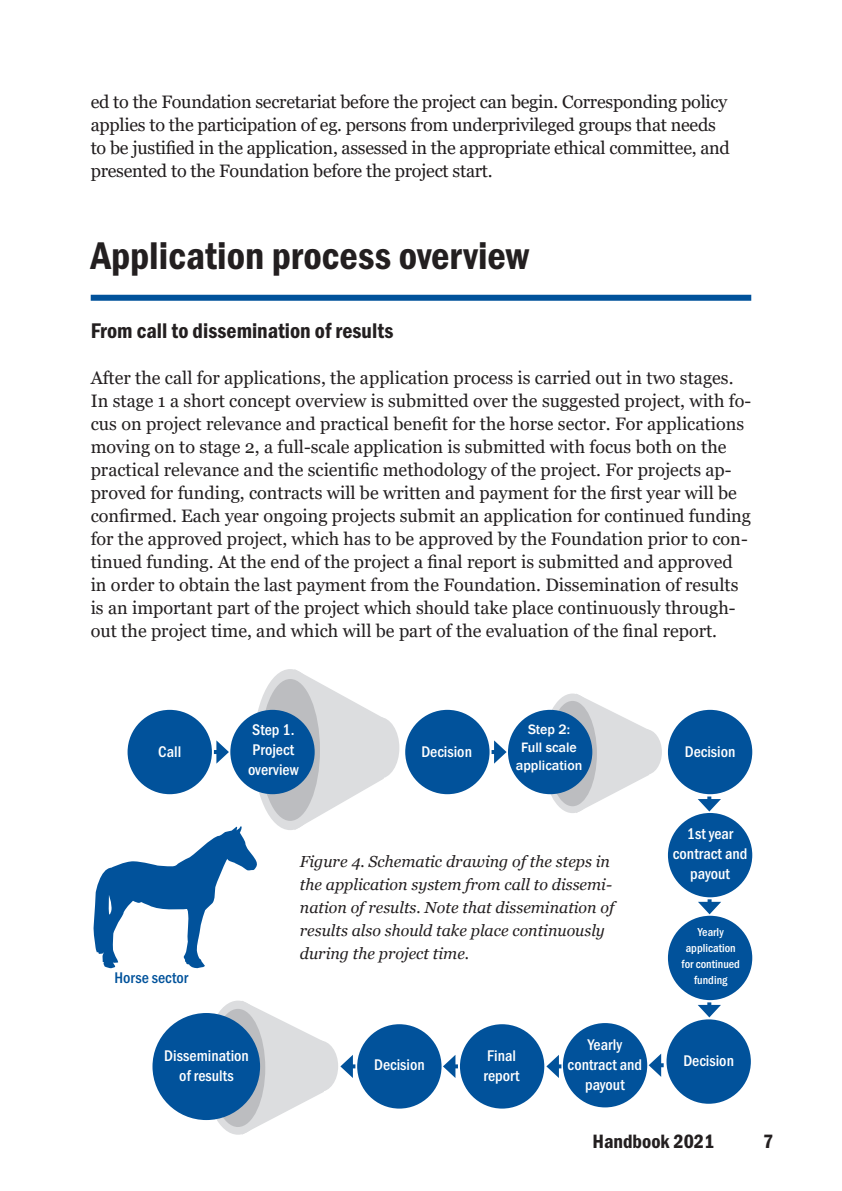
<style>
.page{position:relative;width:842px;height:1191px;background:#fff}
.page>*{position:absolute;margin:0;border:0;box-sizing:border-box;transform-origin:0 0}
.t1{font:40px "Franklin Gothic URW Con Dem";color:#231f20}
.t2{font:22px "Franklin Gothic URW Con Dem";color:#231f20}
.t3{font:20px "Franklin Gothic URW Con Dem";color:#231f20}
.t4{font:18px/23px "Georgia";color:#231f20}
.t5{font:18px/23px "Georgia";letter-spacing:-.015em;color:#211d1e}
.t6{font:italic 16px/23px "Georgia";color:#231f20}
.t7{font:500 16px/20px "Franklin Gothic URW Cond";color:#fff;text-align:center}
.t8{font:500 16px "Franklin Gothic URW Cond";color:#01529b}
.t9{font:500 14px/18px "Franklin Gothic";color:#fff;text-align:center}
.t10{font:500 12px/16px "Franklin Gothic URW Cond";color:#fff;text-align:center}
</style>
<div class="page">
<div style="left:253px;top:669px;width:74px;height:161px;background:#dcdddf;border-radius:50%"></div>
<div style="left:360px;top:717px;width:39px;height:61px;background:#dcdddf;border-radius:50%"></div>
<svg style="left:294px;top:669px;width:90px;height:161px"></svg>
<div style="left:260px;top:679px;width:60px;height:142px;background:#bcbdc0;border-radius:50%"></div>
<div style="left:91px;top:295px;width:660px;height:6px;background:#01529b"></div>
<div style="left:128px;top:710px;width:84px;height:84px;background:#01529b;border-radius:50%"></div>
<div style="left:230px;top:710px;width:85px;height:84px;background:#01529b;border-radius:50%"></div>
<div style="left:668px;top:813px;width:84px;height:84px;background:#01529b;border-radius:50%"></div>
<div style="left:668px;top:710px;width:84px;height:84px;background:#01529b;border-radius:50%"></div>
<svg style="left:214px;top:740px;width:15px;height:23px"></svg>
<div style="left:542px;top:693px;width:61px;height:120px;background:#dcdddf;border-radius:50%"></div>
<div style="left:629px;top:729px;width:33px;height:46px;background:#dcdddf;border-radius:50%"></div>
<svg style="left:576px;top:694px;width:73px;height:119px"></svg>
<div style="left:548px;top:701px;width:49px;height:105px;background:#bcbdc0;border-radius:50%"></div>
<div style="left:405px;top:710px;width:85px;height:84px;background:#01529b;border-radius:50%"></div>
<div style="left:508px;top:710px;width:84px;height:84px;background:#01529b;border-radius:50%"></div>
<svg style="left:492px;top:740px;width:15px;height:23px"></svg>
<svg style="left:698px;top:796px;width:23px;height:15px"></svg>
<div style="left:668px;top:915px;width:84px;height:85px;background:#01529b;border-radius:50%"></div>
<svg style="left:698px;top:899px;width:23px;height:15px"></svg>
<div style="left:666px;top:1019px;width:85px;height:84px;background:#01529b;border-radius:50%"></div>
<div style="left:563px;top:1023px;width:84px;height:84px;background:#01529b;border-radius:50%"></div>
<svg style="left:649px;top:1053px;width:15px;height:23px"></svg>
<div style="left:460px;top:1024px;width:84px;height:84px;background:#01529b;border-radius:50%"></div>
<div style="left:357px;top:1024px;width:84px;height:84px;background:#01529b;border-radius:50%"></div>
<svg style="left:443px;top:1055px;width:15px;height:23px"></svg>
<svg style="left:546px;top:1055px;width:15px;height:23px"></svg>
<div style="left:204px;top:1000px;width:68px;height:134px;background:#dcdddf;border-radius:50%"></div>
<div style="left:302px;top:1040px;width:36px;height:51px;background:#dcdddf;border-radius:50%"></div>
<svg style="left:242px;top:1001px;width:82px;height:133px"></svg>
<div style="left:211px;top:1008px;width:54px;height:119px;background:#bcbdc0;border-radius:50%"></div>
<div style="left:152px;top:1013px;width:108px;height:107px;background:#01529b;border-radius:50%"></div>
<svg style="left:340px;top:1055px;width:15px;height:23px"></svg>
<svg style="left:698px;top:1002px;width:23px;height:15px"></svg>
<svg style="left:93px;top:826px;width:164px;height:143px"></svg>
<p class="t5" style="left:91px;top:91px;width:641px">ed to the Foundation secretariat before the project can begin. Corresponding policy applies to the participation of eg. persons from underprivileged groups that needs to be justified in the application, assessed in the appropriate ethical committee, and presented to the Foundation before the project start.</p>
<h1 class="t1" style="left:91px;top:229px;width:440px">Application process overview</h1>
<p class="t2" style="left:91px;top:316px;width:304px">From call to dissemination of results</p>
<p class="t4" style="left:91px;top:367px;width:662px">After the call for applications, the application process is carried out in two stages.<br>In stage 1 a short concept overview is submitted over the suggested project, with fo&shy;cus on project relevance and practical benefit for the horse sector. For applications moving on to stage 2, a full-scale application is submitted with focus both on the practical relevance and the scientific methodology of the project. For projects ap&shy;proved for funding, contracts will be written and payment for the first year will be confirmed. Each year ongoing projects submit an application for continued funding for the approved project, which has to be approved by the Foundation prior to con&shy;tinued funding. At the end of the project a final report is submitted and approved in order to obtain the last payment from the Foundation. Dissemination of results is an important part of the project which should take place continuously through&shy;out the project time, and which will be part of the evaluation of the final report.</p>
<p class="t7" style="left:158px;top:740px;width:24px">Call</p>
<p class="t8" style="left:115px;top:965px;width:75px">Horse sector</p>
<p class="t7" style="left:248px;top:718px;width:52px;text-align:left">Step 1.<br>Project overview</p>
<p class="t7" style="left:421px;top:740px;width:52px">Decision</p>
<p class="t9" style="left:516px;top:720px;width:68px">Step 2:<br>Full scale application</p>
<p class="t6" style="left:300px;top:850px;width:316px">Figure 4. Schematic drawing of the steps in the application system from call to dissemi&shy;nation of results. Note that dissemination of results also should take place continuously during the project time.</p>
<p class="t7" style="left:685px;top:740px;width:52px">Decision</p>
<p class="t7" style="left:673px;top:822px;width:76px">1st year contract and payout</p>
<p class="t10" style="left:681px;top:923px;width:60px">Yearly application for continued funding</p>
<p class="t7" style="left:164px;top:1044px;width:86px">Dissemination of results</p>
<p class="t7" style="left:483px;top:1044px;width:38px;text-align:left">Final report</p>
<p class="t7" style="left:568px;top:1033px;width:76px">Yearly contract and payout</p>
<p class="t7" style="left:374px;top:1053px;width:52px">Decision</p>
<p class="t7" style="left:683px;top:1049px;width:52px">Decision</p>
<p class="t3" style="left:593px;top:1128px;width:123px">Handbook 2021</p>
<p class="t3" style="left:763px;top:1128px;width:12px">7</p>
</div>
